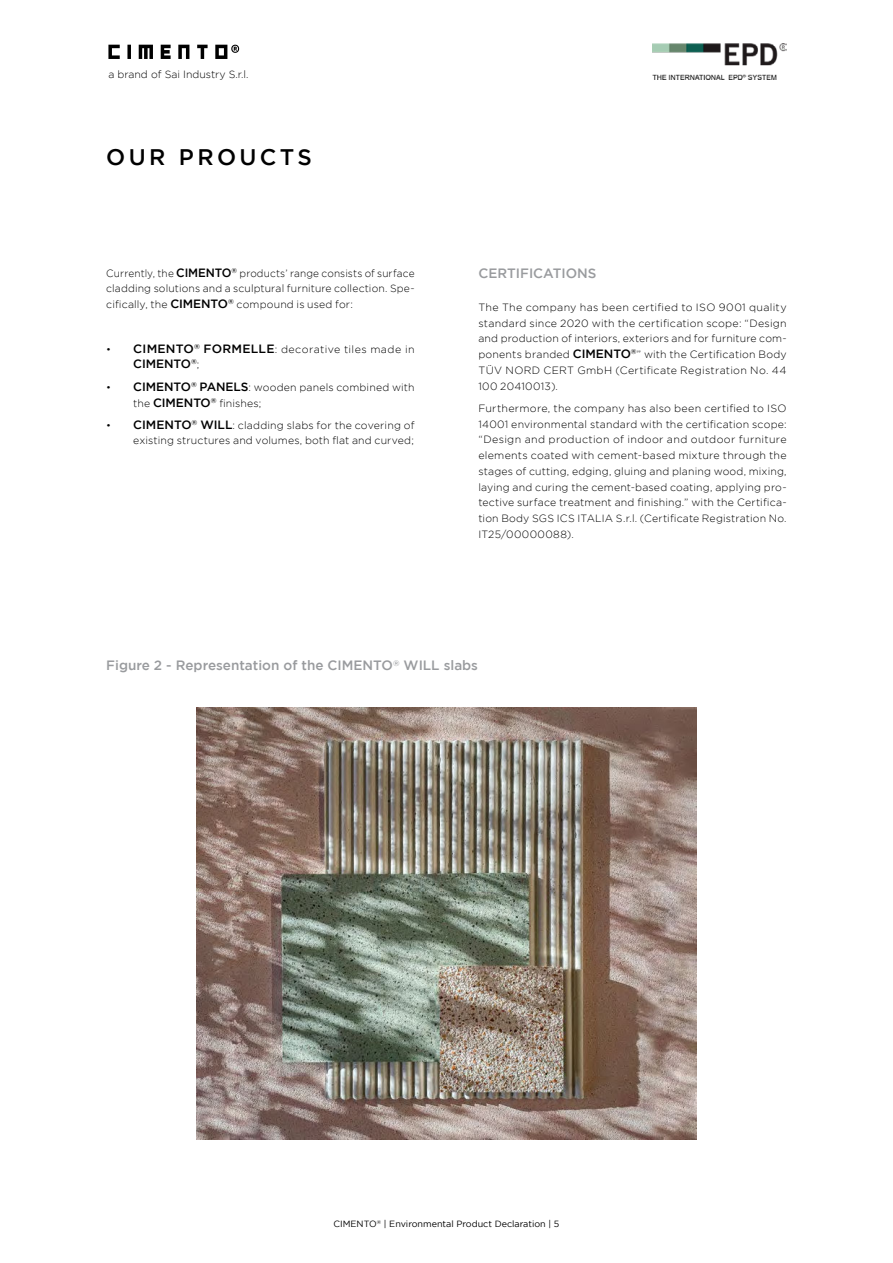
<style>
.page{position:relative;width:893px;height:1263px;background:#fff}
.page>*{position:absolute;margin:0;border:0;box-sizing:border-box;transform-origin:0 0}
.t1{font:500 22.5px "Gotham";letter-spacing:.15em;color:#000}
.t2{font:500 13.5px "Gotham";color:#999b9e}
.t3{font:500 12px "Gotham";letter-spacing:-.005em;color:#000}
.t4{font:300 10.5px/15.8px "Gotham";letter-spacing:.015em;color:#000;text-align:justify}
.t5{font:300 10.5px/15.8px "Gotham";letter-spacing:.015em;color:#000;text-align:justify;scale:.96 1}
.t6{font:300 10.5px "Gotham";letter-spacing:.035em;color:#000}
.t7{font:9px "Gotham";color:#000}
.s1{font-weight:500;font-size:12px}
.s2{font-weight:300;font-size:10.5px}
</style>
<div class="page">
<svg style="left:108px;top:45px;width:131px;height:14px"></svg>
<img style="left:653px;top:44px;width:134px;height:36px">
<img style="left:197px;top:708px;width:499px;height:432px">
<p class="t4" style="left:108px;top:67px;width:142px">a brand of Sai Industry S.r.l.</p>
<h1 class="t1" style="left:106px;top:147px;width:207px">OUR PROUCTS</h1>
<p class="t5" style="left:106px;top:265px;width:323px">Currently, the <span class="s1">CIMENTO</span><sup>®</sup> products’ range consists of surface cladding solutions and a sculptural furniture collection. Spe&shy;cifically, the <span class="s1">CIMENTO</span><sup>®</sup> compound is used for:</p>
<p class="t6" style="left:106px;top:344px;width:310px">• <span class="s1">CIMENTO</span><sup>®</sup> <span class="s1">FORMELLE</span>: decorative tiles made in</p>
<p class="t3" style="left:133px;top:359px;width:67px">CIMENTO<sup>®</sup><span class="s2">;</span></p>
<p class="t4" style="left:133px;top:379px;width:283px;text-indent:-27px">• <span class="s1">CIMENTO</span><sup>®</sup> <span class="s1">PANELS</span>: wooden panels combined with the <span class="s1">CIMENTO</span><sup>®</sup> finishes;</p>
<p class="t4" style="left:106px;top:417px;width:310px;text-align:right">• <span class="s1">CIMENTO</span><sup>®</sup> <span class="s1">WILL</span>: cladding slabs for the covering of existing structures and volumes, both flat and curved;</p>
<p class="t2" style="left:478px;top:267px;width:120px">CERTIFICATIONS</p>
<p class="t4" style="left:478px;top:299px;width:310px">The The company has been certified to ISO 9001 quality standard since 2020 with the certification scope: “Design and production of interiors, exteriors and for furniture com&shy;ponents branded <span class="s1">CIMENTO</span><sup>®</sup>” with the Certification Body TÜV NORD CERT GmbH (Certificate Registration No. 44<br>100 20410013).</p>
<p class="t4" style="left:478px;top:400px;width:310px">Furthermore, the company has also been certified to ISO 14001 environmental standard with the certification scope: “Design and production of indoor and outdoor furniture elements coated with cement-based mixture through the stages of cutting, edging, gluing and planing wood, mixing, laying and curing the cement-based coating, applying pro&shy;tective surface treatment and finishing.” with the Certifica&shy;tion Body SGS ICS ITALIA S.r.l. (Certificate Registration No.<br>IT25/00000088).</p>
<p class="t2" style="left:106px;top:659px;width:373px">Figure 2 - Representation of the CIMENTO<sup>®</sup> WILL slabs</p>
<p class="t7" style="left:334px;top:1220px;width:227px">CIMENTO<sup>®</sup> | Environmental Product Declaration | 5</p>
</div>
